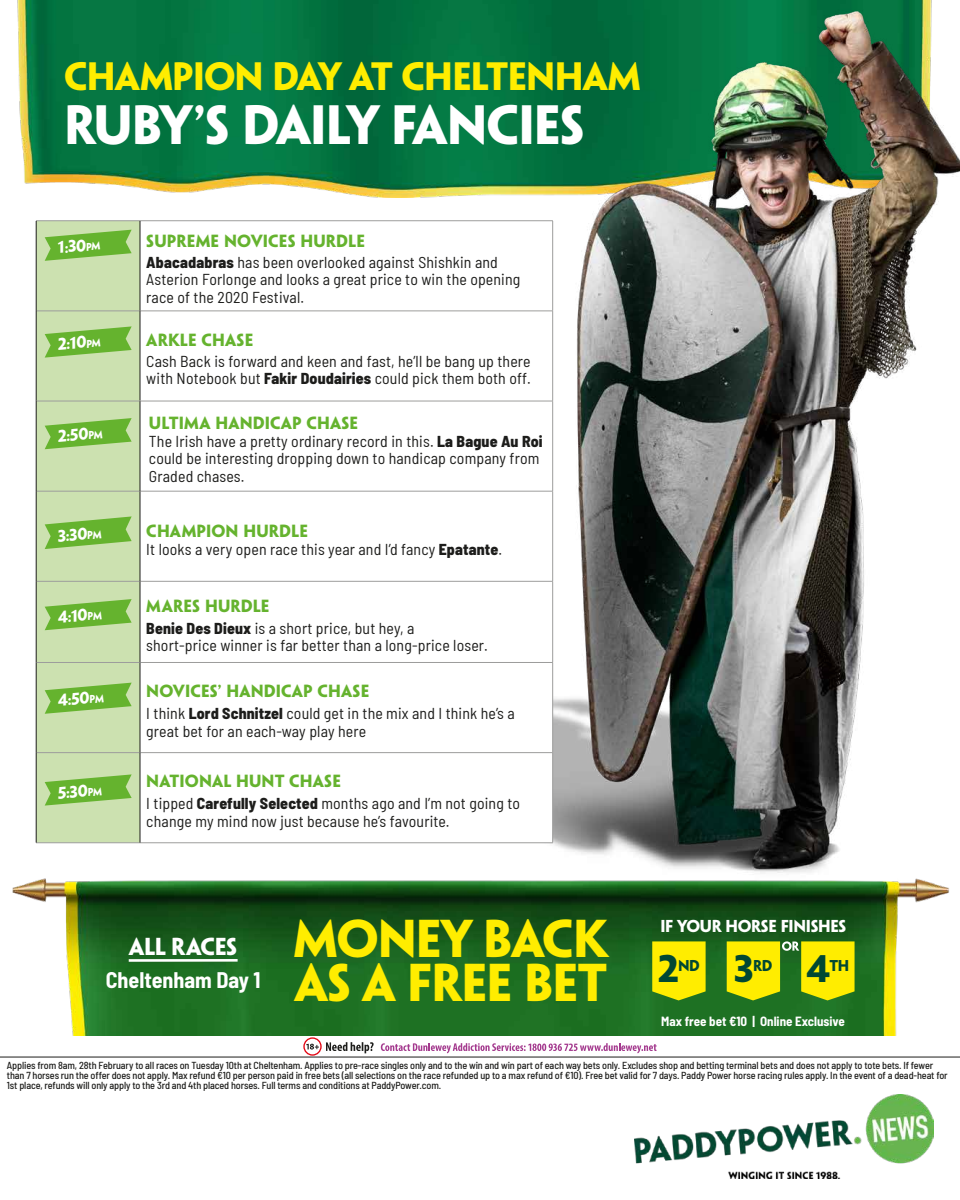
<style>
.page{position:relative;width:960px;height:1200px;background:#fff}
.page>*{position:absolute;margin:0;border:0;box-sizing:border-box;transform-origin:0 0}
.t1{font:700 49.7px "Penumbra Sans Std";letter-spacing:-.02em;color:#fff}
.t2{font:700 47.7px/43.3px "Penumbra Sans Std";letter-spacing:-.02em;color:#ffed00}
.t3{font:700 35.5px "Penumbra Sans Std";letter-spacing:-.02em;color:#ffed00}
.t4{font:700 34.4px "Penumbra Sans Std";color:#004833}
.t5{font:700 semi-condensed 22px "Barlow";color:#fff}
.t6{font:700 22px "Penumbra Sans Std";letter-spacing:-.02em;color:#fff}
.t7{font:semi-condensed 15.8px/17.4px "Barlow";letter-spacing:.01em;color:#1d1d1b}
.t8{font:700 15.8px "Penumbra Sans Std";letter-spacing:.01em;color:#65b32e}
.t9{font:700 15.5px "Penumbra Sans Std";letter-spacing:-.02em;color:#fff}
.t10{font:700 15px "Penumbra Sans Std";color:#fff;scale:.96 1}
.t11{font:700 14.1px "Penumbra Sans Std";color:#004833}
.t12{font:700 semi-condensed 13px "Barlow";color:#fff}
.t13{font:500 semi-condensed 10.2px/10.2px "Barlow";letter-spacing:-.01em;color:#1d1d1b}
.s1{font-size:10px}
.s2{font-weight:800}
</style>
<div class="page">
<img style="left:17px;top:0;width:410px;height:198px">
<img style="left:427px;top:0;width:533px;height:861px">
<div style="left:37px;top:222px;width:103px;height:621px;background:#cce1b0"></div>
<svg style="left:141px;top:222px;width:411px;height:179px"></svg>
<svg style="left:141px;top:402px;width:411px;height:441px"></svg>
<hr style="left:36px;top:221px;width:104px;height:1px;background:#9d9d9c">
<hr style="left:140px;top:221px;width:413px;height:1px;background:#9d9d9c">
<hr style="left:552px;top:221px;width:1px;height:90px;background:#9d9d9c">
<hr style="left:36px;top:311px;width:104px;height:1px;background:#9d9d9c">
<hr style="left:140px;top:311px;width:413px;height:1px;background:#9d9d9c">
<hr style="left:552px;top:311px;width:1px;height:90px;background:#9d9d9c">
<hr style="left:36px;top:221px;width:1px;height:90px;background:#1d1d1b">
<hr style="left:140px;top:221px;width:1px;height:90px;background:#1d1d1b">
<hr style="left:36px;top:311px;width:1px;height:90px;background:#1d1d1b">
<hr style="left:140px;top:311px;width:1px;height:90px;background:#1d1d1b">
<hr style="left:36px;top:401px;width:104px;height:1px;background:#9d9d9c">
<hr style="left:140px;top:401px;width:413px;height:1px;background:#9d9d9c">
<hr style="left:552px;top:401px;width:1px;height:90px;background:#9d9d9c">
<hr style="left:36px;top:491px;width:104px;height:1px;background:#9d9d9c">
<hr style="left:140px;top:491px;width:413px;height:1px;background:#9d9d9c">
<hr style="left:552px;top:491px;width:1px;height:90px;background:#9d9d9c">
<hr style="left:36px;top:581px;width:104px;height:1px;background:#9d9d9c">
<hr style="left:140px;top:581px;width:413px;height:1px;background:#9d9d9c">
<hr style="left:552px;top:582px;width:1px;height:80px;background:#9d9d9c">
<hr style="left:36px;top:401px;width:1px;height:90px;background:#1d1d1b">
<hr style="left:140px;top:401px;width:1px;height:90px;background:#1d1d1b">
<hr style="left:36px;top:491px;width:1px;height:90px;background:#1d1d1b">
<hr style="left:140px;top:491px;width:1px;height:90px;background:#1d1d1b">
<hr style="left:36px;top:581px;width:1px;height:81px;background:#1d1d1b">
<hr style="left:140px;top:582px;width:1px;height:80px;background:#1d1d1b">
<hr style="left:36px;top:662px;width:104px;height:1px;background:#9d9d9c">
<hr style="left:140px;top:662px;width:413px;height:1px;background:#9d9d9c">
<hr style="left:552px;top:663px;width:1px;height:89px;background:#9d9d9c">
<hr style="left:36px;top:752px;width:104px;height:1px;background:#9d9d9c">
<hr style="left:140px;top:752px;width:413px;height:1px;background:#9d9d9c">
<hr style="left:552px;top:753px;width:1px;height:90px;background:#9d9d9c">
<hr style="left:36px;top:843px;width:104px;height:1px;background:#9d9d9c">
<hr style="left:140px;top:843px;width:413px;height:1px;background:#9d9d9c">
<hr style="left:36px;top:662px;width:1px;height:91px;background:#1d1d1b">
<hr style="left:140px;top:663px;width:1px;height:89px;background:#1d1d1b">
<hr style="left:36px;top:753px;width:1px;height:90px;background:#1d1d1b">
<hr style="left:140px;top:753px;width:1px;height:90px;background:#1d1d1b">
<svg style="left:45px;top:230px;width:87px;height:31px"></svg>
<svg style="left:45px;top:326px;width:87px;height:32px"></svg>
<svg style="left:45px;top:418px;width:87px;height:31px"></svg>
<svg style="left:45px;top:516px;width:87px;height:33px"></svg>
<svg style="left:45px;top:599px;width:87px;height:31px"></svg>
<svg style="left:45px;top:683px;width:87px;height:31px"></svg>
<svg style="left:45px;top:774px;width:87px;height:32px"></svg>
<img style="left:635px;top:1095px;width:299px;height:83px">
<img style="left:12px;top:861px;width:937px;height:175px">
<svg style="left:652px;top:941px;width:54px;height:59px"></svg>
<svg style="left:727px;top:941px;width:128px;height:59px"></svg>
<hr style="left:129px;top:959px;width:109px;height:3px;background:#fff">
<hr style="left:0;top:1057px;width:960px;height:1px;background:#1d1d1b">
<svg style="left:381px;top:1043px;width:276px;height:10px"></svg>
<svg style="left:326px;top:1042px;width:48px;height:11px"></svg>
<svg style="left:303px;top:1037px;width:19px;height:19px"></svg>
<div style="left:305px;top:1039px;width:15px;height:15px;background:#fff;border-radius:50%"></div>
<svg style="left:306px;top:1044px;width:13px;height:6px"></svg>
<h3 class="t3" style="left:64px;top:53px;width:578px">CHAMPION DAY AT CHELTENHAM</h3>
<h1 class="t1" style="left:64px;top:93px;width:522px">RUBY’S DAILY FANCIES</h1>
<p class="t10" style="left:57px;top:238px;width:46px;rotate:-5deg">1:30<span class="s1">PM</span></p>
<p class="t10" style="left:57px;top:335px;width:46px;rotate:-5deg">2:10<span class="s1">PM</span></p>
<p class="t10" style="left:57px;top:426px;width:48px;rotate:-5deg">2:50<span class="s1">PM</span></p>
<p class="t10" style="left:57px;top:526px;width:47px;rotate:-5deg">3:30<span class="s1">PM</span></p>
<p class="t10" style="left:57px;top:607px;width:47px;rotate:-5deg">4:10<span class="s1">PM</span></p>
<p class="t10" style="left:57px;top:691px;width:49px;rotate:-5deg">4:50<span class="s1">PM</span></p>
<p class="t10" style="left:57px;top:784px;width:48px;rotate:-5deg">5:30<span class="s1">PM</span></p>
<p class="t8" style="left:146px;top:231px;width:220px">SUPREME NOVICES HURDLE</p>
<p class="t7" style="left:146px;top:253px;width:376px"><span class="s2">Abacadabras</span> has been overlooked against Shishkin and<br>Asterion Forlonge and looks a great price to win the opening race of the 2020 Festival.</p>
<p class="t8" style="left:146px;top:330px;width:108px">ARKLE CHASE</p>
<p class="t7" style="left:146px;top:351px;width:386px">Cash Back is forward and keen and fast, he’ll be bang up there with Notebook but <span class="s2">Fakir Doudairies</span> could pick them both off.</p>
<p class="t8" style="left:149px;top:413px;width:211px">ULTIMA HANDICAP CHASE</p>
<p class="t7" style="left:149px;top:431px;width:395px">The Irish have a pretty ordinary record in this. <span class="s2">La Bague Au Roi </span>could be interesting dropping down to handicap company from<br>Graded chases.</p>
<p class="t8" style="left:146px;top:520px;width:163px">CHAMPION HURDLE</p>
<p class="t7" style="left:146px;top:539px;width:357px">It looks a very open race this year and I’d fancy <span class="s2">Epatante</span>.</p>
<p class="t8" style="left:146px;top:595px;width:125px">MARES HURDLE</p>
<p class="t7" style="left:146px;top:618px;width:343px"><span class="s2">Benie Des Dieux</span> is a short price, but hey, a short-price winner is far better than a long-price loser.</p>
<p class="t8" style="left:146px;top:681px;width:224px">NOVICES’ HANDICAP CHASE</p>
<p class="t7" style="left:146px;top:704px;width:370px">I think <span class="s2">Lord Schnitzel</span> could get in the mix and I think he’s a great bet for an each-way play here</p>
<p class="t8" style="left:146px;top:771px;width:196px">NATIONAL HUNT CHASE</p>
<p class="t7" style="left:146px;top:794px;width:375px">I tipped <span class="s2">Carefully Selected</span> months ago and I’m not going to change my mind now just because he’s favourite.</p>
<h3 class="t6" style="left:129px;top:932px;width:110px">ALL RACES</h3>
<h3 class="t5" style="left:106px;top:964px;width:156px">Cheltenham Day 1</h3>
<h2 class="t2" style="left:293px;top:917px;width:316px">MONEY BACK<br>AS A FREE BET</h2>
<p class="t9" style="left:660px;top:916px;width:187px">IF YOUR HORSE FINISHES</p>
<h3 class="t4" style="left:658px;top:947px;width:22px">2</h3>
<p class="t11" style="left:678px;top:956px;width:23px">nd</p>
<h3 class="t4" style="left:735px;top:947px;width:21px">3</h3>
<p class="t11" style="left:753px;top:956px;width:21px">rd</p>
<h3 class="t4" style="left:807px;top:947px;width:25px">4</h3>
<p class="t11" style="left:829px;top:956px;width:21px">th</p>
<p class="t12" style="left:661px;top:1012px;width:185px">Max free bet €10 | Online Exclusive</p>
<p class="t13" style="left:7px;top:1059px;width:942px">Applies from 8am, 28th February to all races on Tuesday 10th at Cheltenham. Applies to pre-race singles only and to the win and win part of each way bets only. Excludes shop and betting terminal bets and does not apply to tote bets. If fewer than 7 horses run the offer does not apply. Max refund €10 per person paid in free bets (all selections on the race refunded up to a max refund of €10). Free bet valid for 7 days. Paddy Power horse racing rules apply. In the event of a dead-heat for<br>1st place, refunds will only apply to the 3rd and 4th placed horses. Full terms and conditions at PaddyPower.com.</p>
</div>
